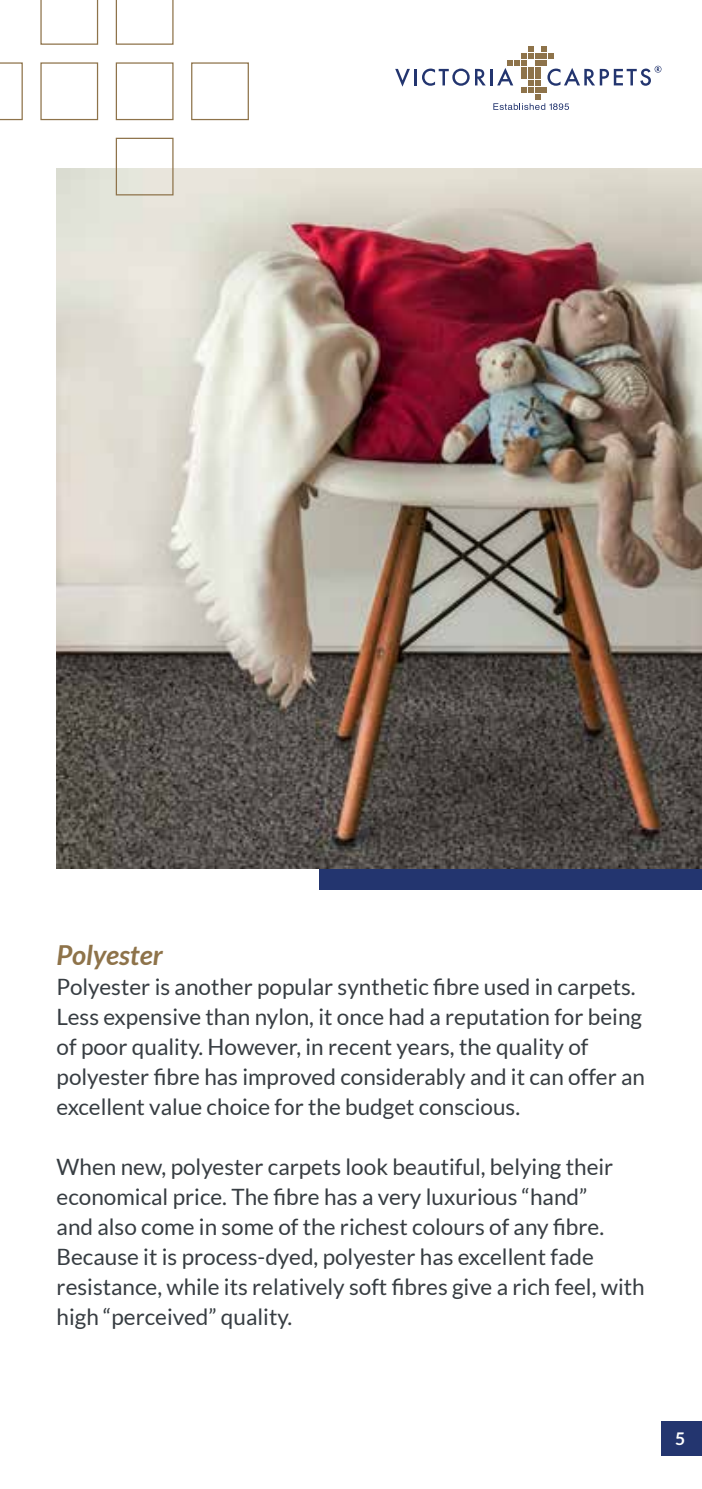
<style>
.page{position:relative;width:702px;height:1489px;background:#fff}
.page>*{position:absolute;margin:0;border:0;box-sizing:border-box;transform-origin:0 0}
.t1{font:italic 700 27.5px "Lato";color:#8e734a}
.t2{font:22.5px/30px "Lato";color:#373d42}
.t3{font:700 17.5px "Lato";color:#fff}
</style>
<div class="page">
<svg style="left:395px;top:69px;width:21px;height:18px"></svg>
<svg style="left:422px;top:69px;width:47px;height:17px"></svg>
<svg style="left:475px;top:69px;width:10px;height:16px"></svg>
<hr style="left:490px;top:69px;width:3px;height:16px;background:#23356f">
<svg style="left:493px;top:47px;width:168px;height:63px"></svg>
<div style="left:661px;top:1421px;width:41px;height:34px;background:#23356f"></div>
<div style="left:320px;top:822px;width:382px;height:67px;background:#23356f"></div>
<img style="left:57px;top:168px;width:645px;height:700px">
<div style="left:116px;top:138px;width:57px;height:57px;border:1px solid #8e734a"></div>
<svg style="left:0;top:62px;width:23px;height:58px"></svg>
<div style="left:40px;top:62px;width:58px;height:58px;border:1px solid #8e734a"></div>
<div style="left:116px;top:62px;width:57px;height:58px;border:1px solid #8e734a"></div>
<div style="left:191px;top:62px;width:58px;height:58px;border:1px solid #8e734a"></div>
<svg style="left:40px;top:0;width:58px;height:45px"></svg>
<svg style="left:116px;top:0;width:57px;height:45px"></svg>
<p class="t1" style="left:57px;top:939px;width:108px">Polyester</p>
<p class="t2" style="left:57px;top:971px;width:590px">Polyester is another popular synthetic fibre used in carpets.<br>Less expensive than nylon, it once had a reputation for being of poor quality. However, in recent years, the quality of polyester fibre has improved considerably and it can offer an excellent value choice for the budget conscious.</p>
<p class="t2" style="left:57px;top:1151px;width:589px">When new, polyester carpets look beautiful, belying their economical price. The fibre has a very luxurious “hand”<br>and also come in some of the richest colours of any fibre.<br>Because it is process-dyed, polyester has excellent fade resistance, while its relatively soft fibres give a rich feel, with high “perceived” quality.</p>
<p class="t3" style="left:675px;top:1428px;width:12px">5</p>
</div>
